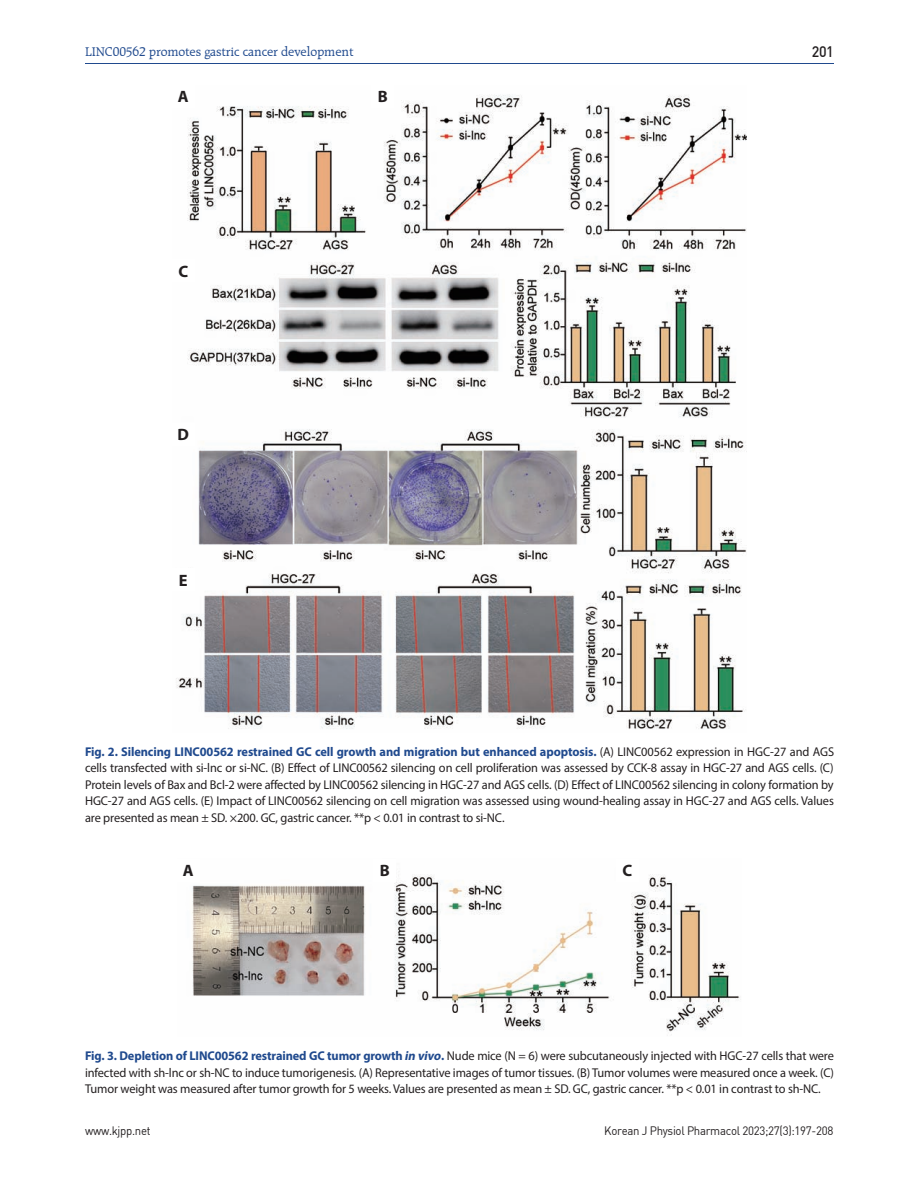
<style>
.page{position:relative;width:919px;height:1191px;background:#fff}
.page>*{position:absolute;margin:0;border:0;box-sizing:border-box;transform-origin:0 0}
.t1{font:700 16.5px "Myriad Pro";color:#231f20}
.t2{font:15px "Dinmed";color:#231f20;scale:.95 1}
.t3{font:13.5px "Raleigh BT";letter-spacing:-.01em;color:#204a8e}
.t4{font:12.75px/16.5px "Myriad Pro";letter-spacing:-.01em;color:#231f20;text-align:justify}
.t5{font:12px "Dinreg";letter-spacing:-.025em;color:#231f20;scale:.95 1}
.s1{font-weight:700;color:#204a8e}
.s2{font-weight:700;font-style:italic;color:#204a8e}
</style>
<div class="page">
<hr style="left:85px;top:64px;width:748px;height:1px;background:#204a8e">
<img style="left:176px;top:95px;width:570px;height:634px">
<div style="left:172px;top:85px;width:22px;height:23px;background:#fff"></div>
<div style="left:371px;top:85px;width:23px;height:23px;background:#fff"></div>
<div style="left:172px;top:259px;width:22px;height:23px;background:#fff"></div>
<div style="left:172px;top:423px;width:22px;height:23px;background:#fff"></div>
<div style="left:172px;top:568px;width:22px;height:23px;background:#fff"></div>
<img style="left:192px;top:874px;width:548px;height:162px">
<div style="left:177px;top:859px;width:22px;height:22px;background:#fff"></div>
<div style="left:373px;top:859px;width:23px;height:22px;background:#fff"></div>
<div style="left:616px;top:859px;width:22px;height:22px;background:#fff"></div>
<p class="t3" style="left:85px;top:43px;width:270px">LINC00562 promotes gastric cancer development</p>
<p class="t1" style="left:178px;top:86px;width:12px">A</p>
<p class="t1" style="left:377px;top:86px;width:11px">B</p>
<p class="t1" style="left:178px;top:260px;width:11px">C</p>
<p class="t1" style="left:178px;top:423px;width:13px">D</p>
<p class="t1" style="left:179px;top:569px;width:10px">E</p>
<p class="t2" style="left:811px;top:42px;width:25px">201</p>
<p class="t4" style="left:85px;top:743px;width:750px"><span class="s1">Fig. 2. Silencing LINC00562 restrained GC cell growth and migration but enhanced apoptosis.</span> (A) LINC00562 expression in HGC-27 and AGS cells transfected with si-lnc or si-NC. (B) Effect of LINC00562 silencing on cell proliferation was assessed by CCK-8 assay in HGC-27 and AGS cells. (C)<br>Protein levels of Bax and Bcl-2 were affected by LINC00562 silencing in HGC-27 and AGS cells. (D) Effect of LINC00562 silencing in colony formation by HGC-27 and AGS cells. (E) Impact of LINC00562 silencing on cell migration was assessed using wound-healing assay in HGC-27 and AGS cells. Values are presented as mean ± SD. ×200. GC, gastric cancer. **p &lt; 0.01 in contrast to si-NC.</p>
<p class="t1" style="left:183px;top:859px;width:12px">A</p>
<p class="t1" style="left:380px;top:859px;width:11px">B</p>
<p class="t1" style="left:622px;top:859px;width:11px">C</p>
<p class="t4" style="left:85px;top:1047px;width:750px"><span class="s1">Fig. 3. Depletion of LINC00562 restrained GC tumor growth</span> <span class="s2">in vivo</span><span class="s1">.</span> Nude mice (N = 6) were subcutaneously injected with HGC-27 cells that were infected with sh-lnc or sh-NC to induce tumorigenesis. (A) Representative images of tumor tissues. (B) Tumor volumes were measured once a week. (C)<br>Tumor weight was measured after tumor growth for 5 weeks. Values are presented as mean ± SD. GC, gastric cancer. **p &lt; 0.01 in contrast to sh-NC.</p>
<p class="t5" style="left:85px;top:1123px;width:70px">www.kjpp.net</p>
<p class="t5" style="left:604px;top:1123px;width:243px">Korean J Physiol Pharmacol 2023;27(3):197-208</p>
</div>
